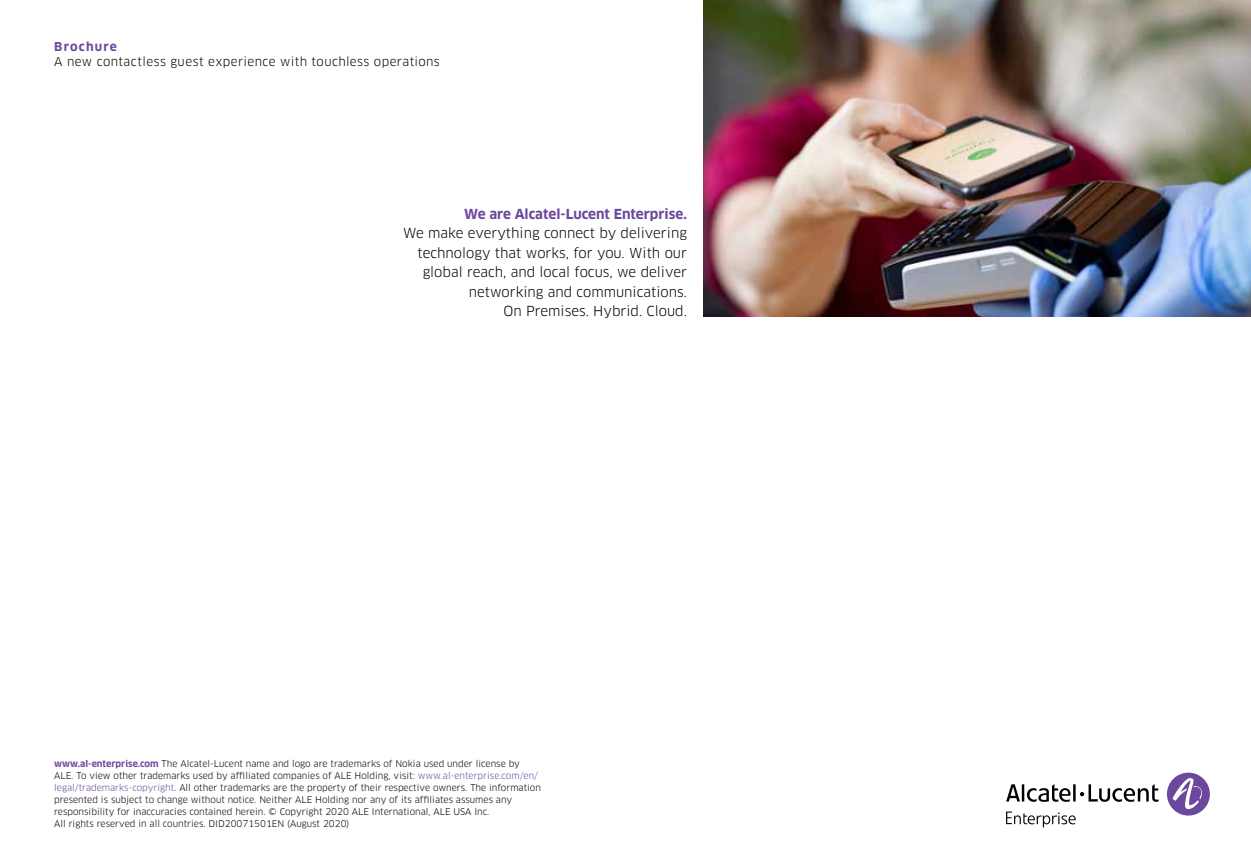
<style>
.page{position:relative;width:1251px;height:868px;background:#fff}
.page>*{position:absolute;margin:0;border:0;box-sizing:border-box;transform-origin:0 0}
.t1{font:13.5px/19.5px "Clan OT";color:#000;text-align:right}
.t2{font:700 13.5px "Clan OT";color:#6b489d}
.t3{font:12px "Clan OT";letter-spacing:.03em;color:#000}
.t4{font:700 12px "Clan OT";letter-spacing:.1em;color:#6b489d}
.t5{font:9px/12px "Clan OT";color:#000}
.s1{font-weight:700;color:#6b489d}
.s2{color:#6b489d}
</style>
<div class="page">
<img style="left:703px;top:0;width:547px;height:316px">
<div style="left:1166px;top:772px;width:43px;height:43px;background:#6b489d;border-radius:50%"></div>
<svg style="left:1172px;top:777px;width:32px;height:32px"></svg>
<svg style="left:1006px;top:784px;width:152px;height:17px"></svg>
<svg style="left:1006px;top:811px;width:69px;height:16px"></svg>
<h2 class="t4" style="left:54px;top:39px;width:64px">Brochure</h2>
<h2 class="t3" style="left:54px;top:54px;width:387px">A new contactless guest experience with touchless operations</h2>
<h1 class="t2" style="left:464px;top:206px;width:224px">We are Alcatel-Lucent Enterprise.</h1>
<h1 class="t1" style="left:403px;top:223px;width:285px">We make everything connect by delivering technology that works, for you. With our global reach, and local focus, we deliver networking and communications.<br>On Premises. Hybrid. Cloud.</h1>
<p class="t5" style="left:54px;top:757px;width:488px"><span class="s1">www.al-enterprise.com</span> The Alcatel-Lucent name and logo are trademarks of Nokia used under license by ALE. To view other trademarks used by affiliated companies of ALE Holding, visit: <span class="s2">www.al-enterprise.com/en/ legal/trademarks-copyright</span>. All other trademarks are the property of their respective owners. The information presented is subject to change without notice. Neither ALE Holding nor any of its affiliates assumes any responsibility for inaccuracies contained herein. © Copyright 2020 ALE International, ALE USA Inc.<br>All rights reserved in all countries. DID20071501EN (August 2020)</p>
</div>
